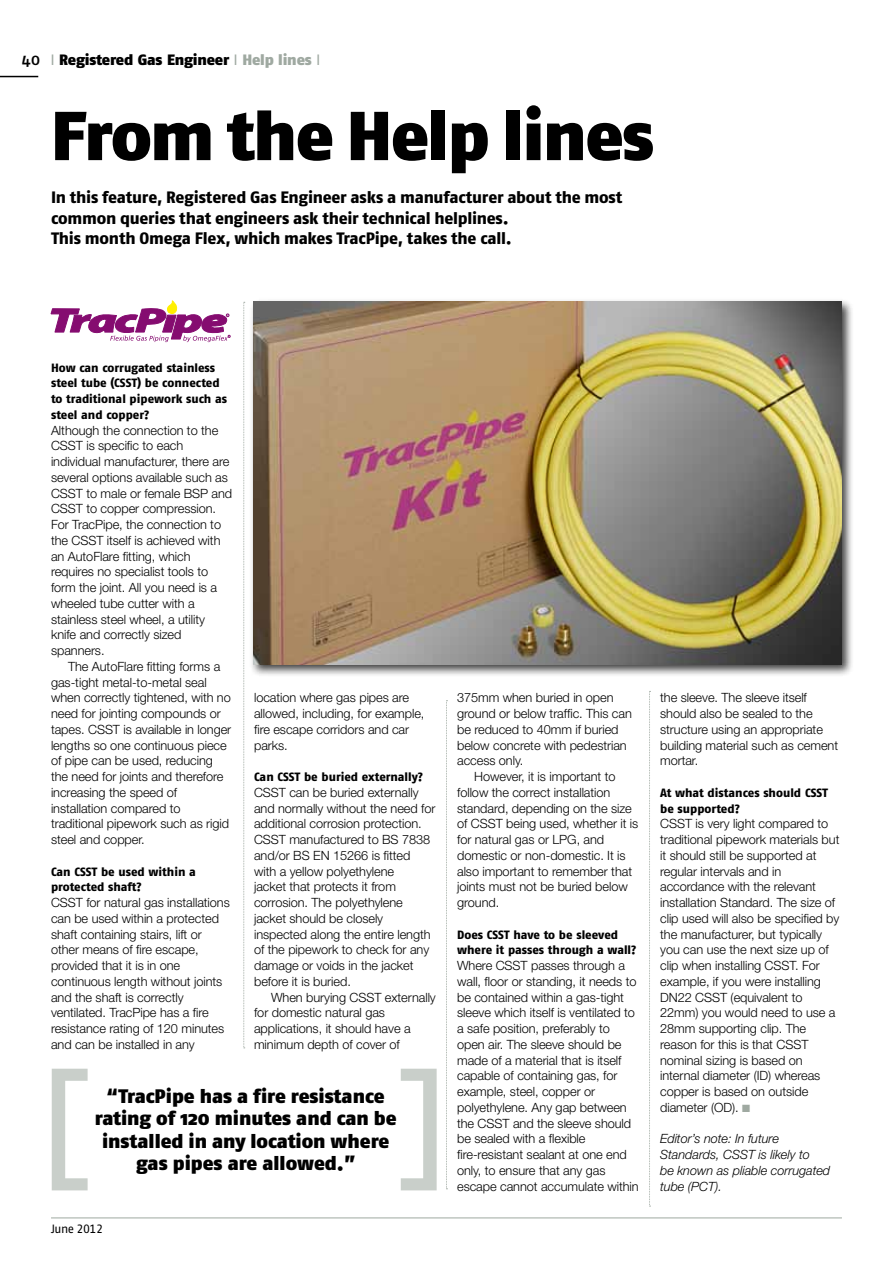
<style>
.page{position:relative;width:893px;height:1263px;background:#fff}
.page>*{position:absolute;margin:0;border:0;box-sizing:border-box;transform-origin:0 0}
.t1{font:900 69px "Fago No";letter-spacing:-.02em;color:#000}
.t2{font:900 19.5px/22.5px "Fago No";color:#000;text-align:center}
.t3{font:16.5px/20.7px "Fago No Exb";letter-spacing:-.015em;color:#000}
.t4{font:900 15px "Fago No";letter-spacing:-.01em;color:#000}
.t5{font:300 12.75px/15.8px "Helvetica Neue";letter-spacing:-.005em;color:#000}
.t6{font:italic 300 12.75px/15.8px "Helvetica Neue";letter-spacing:-.005em;color:#000}
.t7{font:12px/15.8px "Fago No Exb";color:#000}
.t8{font:12px "Fago No Regular Tf";letter-spacing:-.04em;color:#000}
.s1{font-family:"Fago No Med";font-weight:400;font-size:16.5px}
.s2{font-family:"Fago No Regular Tf";font-weight:400;color:#9fa9a1}
.s3{color:#9fa9a1}
</style>
<div class="page">
<hr style="left:51px;top:1217px;width:791px;height:1px;background:#9fa9a1">
<hr style="left:0;top:76px;width:38px;height:1px;background:#000">
<svg style="left:649px;top:691px;width:1px;height:516px"></svg>
<svg style="left:243px;top:302px;width:2px;height:746px"></svg>
<div style="left:249px;top:298px;width:606px;height:379px;background:#000;opacity:.75"></div>
<img style="left:253px;top:302px;width:589px;height:362px">
<svg style="left:446px;top:700px;width:1px;height:489px"></svg>
<svg style="left:401px;top:1069px;width:36px;height:121px"></svg>
<svg style="left:52px;top:1069px;width:36px;height:121px"></svg>
<svg style="left:51px;top:301px;width:179px;height:41px"></svg>
<p class="t4" style="left:22px;top:51px;width:300px"><span class="s1">40</span> <span class="s2">I</span> Registered Gas Engineer <span class="s2">I</span> <span class="s3">Help lines</span> <span class="s2">I</span></p>
<h1 class="t1" style="left:51px;top:94px;width:605px">From the Help lines</h1>
<p class="t3" style="left:51px;top:187px;width:573px">In this feature, Registered Gas Engineer asks a manufacturer about the most common queries that engineers ask their technical helplines.<br>This month Omega Flex, which makes TracPipe, takes the call.</p>
<p class="t7" style="left:51px;top:359px;width:178px">How can corrugated stainless steel tube (CSST) be connected to traditional pipework such as steel and copper?</p>
<p class="t5" style="left:51px;top:422px;width:183px">Although the connection to the<br>CSST is specific to each individual manufacturer, there are several options available such as<br>CSST to male or female BSP and<br>CSST to copper compression.<br>For TracPipe, the connection to the CSST itself is achieved with an AutoFlare fitting, which requires no specialist tools to form the joint. All you need is a wheeled tube cutter with a stainless steel wheel, a utility knife and correctly sized spanners.</p>
<p class="t5" style="left:51px;top:658px;width:182px;text-indent:17px">The AutoFlare fitting forms a gas-tight metal-to-metal seal when correctly tightened, with no need for jointing compounds or tapes. CSST is available in longer lengths so one continuous piece of pipe can be used, reducing the need for joints and therefore increasing the speed of installation compared to traditional pipework such as rigid steel and copper.</p>
<p class="t7" style="left:51px;top:863px;width:146px">Can CSST be used within a protected shaft?</p>
<p class="t5" style="left:51px;top:894px;width:180px">CSST for natural gas installations can be used within a protected shaft containing stairs, lift or other means of fire escape, provided that it is in one continuous length without joints and the shaft is correctly ventilated. TracPipe has a fire resistance rating of 120 minutes and can be installed in any</p>
<p class="t5" style="left:254px;top:690px;width:172px">location where gas pipes are allowed, including, for example, fire escape corridors and car parks.</p>
<p class="t7" style="left:254px;top:769px;width:171px">Can CSST be buried externally?</p>
<p class="t5" style="left:254px;top:784px;width:183px">CSST can be buried externally and normally without the need for additional corrosion protection.<br>CSST manufactured to BS 7838 and/or BS EN 15266 is fitted with a yellow polyethylene<br>jacket that protects it from corrosion. The polyethylene jacket should be closely inspected along the entire length of the pipework to check for any damage or voids in the jacket before it is buried.</p>
<p class="t5" style="left:254px;top:989px;width:183px;text-indent:17px">When burying CSST externally for domestic natural gas applications, it should have a minimum depth of cover of</p>
<h2 class="t2" style="left:95px;top:1084px;width:303px">“TracPipe has a fire resistance rating of 120 minutes and can be installed in any location where gas pipes are allowed.”</h2>
<p class="t8" style="left:51px;top:1222px;width:54px">June 2012</p>
<p class="t5" style="left:457px;top:690px;width:176px">375mm when buried in open ground or below traffic. This can be reduced to 40mm if buried below concrete with pedestrian access only.</p>
<p class="t5" style="left:457px;top:768px;width:183px;text-indent:17px">However, it is important to follow the correct installation standard, depending on the size of CSST being used, whether it is for natural gas or LPG, and domestic or non-domestic. It is also important to remember that joints must not be buried below ground.</p>
<p class="t7" style="left:457px;top:926px;width:181px">Does CSST have to be sleeved where it passes through a wall?</p>
<p class="t5" style="left:457px;top:957px;width:183px">Where CSST passes through a wall, floor or standing, it needs to be contained within a gas-tight sleeve which itself is ventilated to a safe position, preferably to open air. The sleeve should be made of a material that is itself capable of containing gas, for example, steel, copper or polyethylene. Any gap between the CSST and the sleeve should be sealed with a flexible fire-resistant sealant at one end only, to ensure that any gas escape cannot accumulate within</p>
<p class="t5" style="left:660px;top:690px;width:179px">the sleeve. The sleeve itself should also be sealed to the structure using an appropriate building material such as cement mortar.</p>
<p class="t7" style="left:660px;top:785px;width:169px">At what distances should CSST be supported?</p>
<p class="t5" style="left:660px;top:816px;width:181px">CSST is very light compared to traditional pipework materials but it should still be supported at regular intervals and in accordance with the relevant installation Standard. The size of clip used will also be specified by the manufacturer, but typically you can use the next size up of clip when installing CSST. For example, if you were installing<br>DN22 CSST (equivalent to<br>22mm) you would need to use a<br>28mm supporting clip. The reason for this is that CSST nominal sizing is based on internal diameter (ID) whereas copper is based on outside diameter (OD). <span class="s3">■</span></p>
<p class="t6" style="left:660px;top:1131px;width:172px">Editor’s note: In future<br>Standards, CSST is likely to<br>be known as pliable corrugated tube (PCT).</p>
</div>
